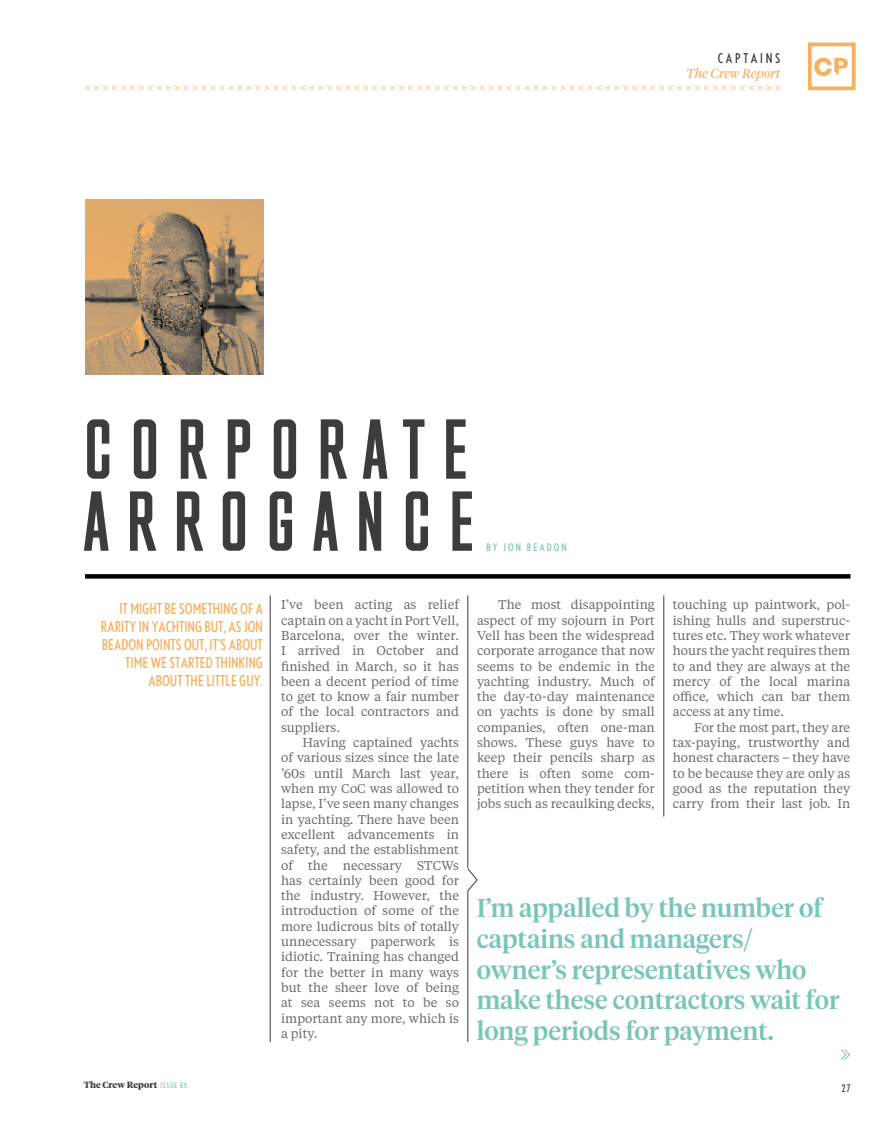
<style>
.page{position:relative;width:893px;height:1127px;background:#fff}
.page>*{position:absolute;margin:0;border:0;box-sizing:border-box;transform-origin:0 0}
.t1{font:81px/72px "M Fred";letter-spacing:.2em;color:#3c3c3b}
.t2{font:500 25.5px/30.6px "Tiempos Headline";color:#7ac6b6}
.t3{font:condensed 15px/18px "Nobel";color:#f7b05d;text-align:right}
.t4{font:condensed 13.5px "Nobel";letter-spacing:.2em;color:#3c3c3b}
.t5{font:italic 13.05px "Tiempos Headline";color:#f7b05d}
.t6{font:12.75px/15.3px "Tiempos Text";color:#6b6b6a;text-align:justify}
.t7{font:condensed 10.5px "Nobel";letter-spacing:.2em;color:#7ac6b6}
.t8{font:condensed 10.5px "Nobel";color:#3c3c3b}
.t9{font:700 9px "Tiempos Headline";color:#3c3c3b}
.s1{font-family:"Nobel";font-weight:400;font-stretch:condensed;font-size:7.5px;color:#7ac6b6}
</style>
<div class="page">
<hr style="left:270px;top:595px;width:1px;height:447px;background:#3c3c3b">
<hr style="left:468px;top:595px;width:1px;height:447px;background:#3c3c3b">
<div style="left:85px;top:574px;width:765px;height:5px;background:#000"></div>
<svg style="left:808px;top:43px;width:48px;height:47px"></svg>
<svg style="left:840px;top:1049px;width:11px;height:11px"></svg>
<img style="left:85px;top:200px;width:179px;height:174px">
<hr style="left:663px;top:595px;width:1px;height:221px;background:#3c3c3b">
<svg style="left:85px;top:85px;width:696px;height:6px"></svg>
<svg style="left:467px;top:868px;width:10px;height:23px"></svg>
<p class="t4" style="left:718px;top:50px;width:64px">CAPTAINS</p>
<p class="t5" style="left:686px;top:65px;width:96px">The Crew Report</p>
<h1 class="t1" style="left:83px;top:413px;width:393px">CORPORATE<br>ARROGANCE</h1>
<p class="t7" style="left:486px;top:541px;width:82px">BY JON BEADON</p>
<p class="t3" style="left:101px;top:599px;width:164px">IT MIGHT BE SOMETHING OF A<br>RARITY IN YACHTING BUT, AS JON<br>BEADON POINTS OUT, IT’S ABOUT<br>TIME WE STARTED THINKING<br>ABOUT THE LITTLE GUY.</p>
<p class="t6" style="left:281px;top:597px;width:179px">I’ve been acting as relief captain on a yacht in Port Vell, Barcelona, over the winter.<br>I arrived in October and finished in March, so it has been a decent period of time to get to know a fair number of the local contractors and suppliers.</p>
<p class="t6" style="left:281px;top:734px;width:179px;text-indent:21px">Having captained yachts of various sizes since the late ’60s until March last year, when my CoC was allowed to lapse, I’ve seen many changes in yachting. There have been excellent advancements in safety, and the establishment of the necessary STCWs has certainly been good for the industry. However, the introduction of some of the more ludicrous bits of totally unnecessary paperwork is idiotic. Training has changed for the better in many ways but the sheer love of being at sea seems not to be so important any more, which is a pity.</p>
<p class="t6" style="left:477px;top:597px;width:179px;text-indent:21px">The most disappointing aspect of my sojourn in Port Vell has been the widespread corporate arrogance that now seems to be endemic in the yachting industry. Much of the day-to-day maintenance on yachts is done by small companies, often one-man shows. These guys have to keep their pencils sharp as there is often some com&shy;petition when they tender for jobs such as recaulking decks,</p>
<p class="t6" style="left:673px;top:597px;width:179px">touching up paintwork, pol&shy;ishing hulls and superstruc&shy;tures etc. They work whatever hours the yacht requires them to and they are always at the mercy of the local marina office, which can bar them access at any time.</p>
<p class="t6" style="left:673px;top:719px;width:179px;text-indent:21px">For the most part, they are tax-paying, trustworthy and honest characters – they have to be because they are only as good as the reputation they carry from their last job. In</p>
<h2 class="t2" style="left:477px;top:892px;width:364px">I’m appalled by the number of captains and managers/ owner’s representatives who make these contractors wait for long periods for payment.</h2>
<p class="t9" style="left:84px;top:1079px;width:105px">The Crew Report <span class="s1">ISSUE 85</span></p>
<p class="t8" style="left:842px;top:1082px;width:10px">27</p>
</div>
